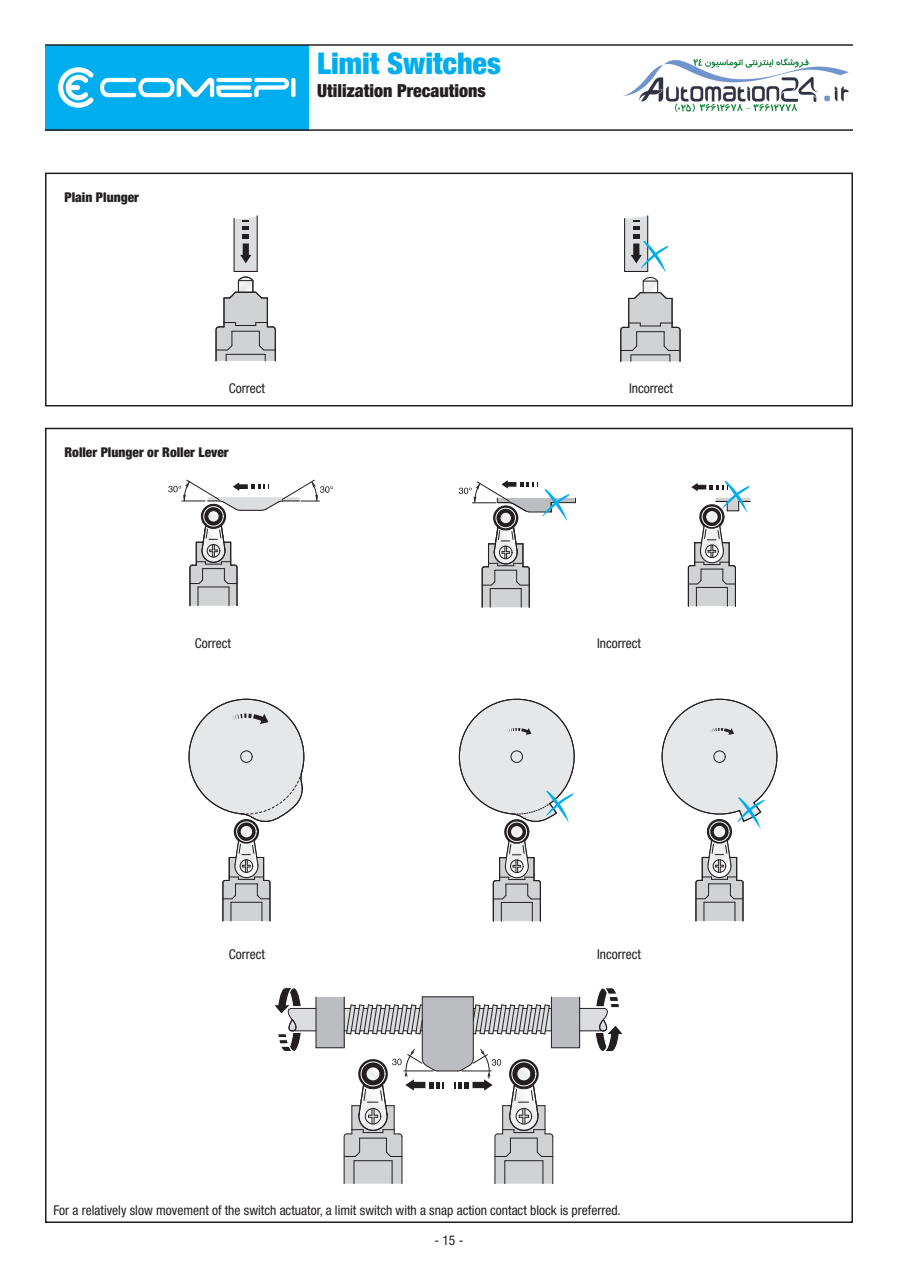
<style>
.page{position:relative;width:898px;height:1268px;background:#fff}
.page>*{position:absolute;margin:0;border:0;box-sizing:border-box;transform-origin:0 0}
.t1{font:900 condensed 30px "Helvetica Neue";color:#00aeef}
.t2{font:900 condensed 18px "Helvetica Neue";color:#231f20}
.t3{font:condensed 13.5px "Helvetica Neue";color:#231f20}
.t4{font:900 condensed 13.5px "Helvetica Neue";color:#231f20}
</style>
<div class="page">
<div style="left:45px;top:173px;width:808px;height:233px;border:2px solid #231f20"></div>
<svg style="left:215px;top:216px;width:61px;height:145px"></svg>
<svg style="left:620px;top:216px;width:61px;height:146px"></svg>
<div style="left:45px;top:45px;width:264px;height:85px;background:#00aeef"></div>
<svg style="left:58px;top:67px;width:36px;height:41px"></svg>
<svg style="left:100px;top:78px;width:195px;height:19px"></svg>
<hr style="left:45px;top:44px;width:808px;height:2px;background:#231f20">
<hr style="left:45px;top:129px;width:808px;height:2px;background:#231f20">
<svg style="left:168px;top:479px;width:165px;height:128px"></svg>
<svg style="left:275px;top:987px;width:348px;height:197px"></svg>
<svg style="left:188px;top:699px;width:116px;height:223px"></svg>
<svg style="left:459px;top:699px;width:116px;height:223px"></svg>
<svg style="left:661px;top:699px;width:116px;height:223px"></svg>
<svg style="left:459px;top:480px;width:117px;height:128px"></svg>
<svg style="left:687px;top:481px;width:63px;height:126px"></svg>
<img style="left:623px;top:58px;width:226px;height:54px">
<p class="t4" style="left:64px;top:192px;width:76px">Plain Plunger</p>
<h1 class="t1" style="left:317px;top:53px;width:185px">Limit Switches</h1>
<h2 class="t2" style="left:317px;top:84px;width:170px">Utilization Precautions</h2>
<p class="t3" style="left:229px;top:383px;width:38px">Correct</p>
<p class="t4" style="left:64px;top:447px;width:166px">Roller Plunger or Roller Lever</p>
<p class="t3" style="left:195px;top:639px;width:38px">Correct</p>
<p class="t3" style="left:629px;top:383px;width:45px">Incorrect</p>
<p class="t3" style="left:597px;top:639px;width:45px">Incorrect</p>
<p class="t3" style="left:229px;top:949px;width:38px">Correct</p>
<p class="t3" style="left:597px;top:949px;width:45px">Incorrect</p>
<p class="t3" style="left:54px;top:1205px;width:569px">For a relatively slow movement of the switch actuator, a limit switch with a snap action contact block is preferred.</p>
<p class="t3" style="left:434px;top:1236px;width:30px">- 15 -</p>
</div>
